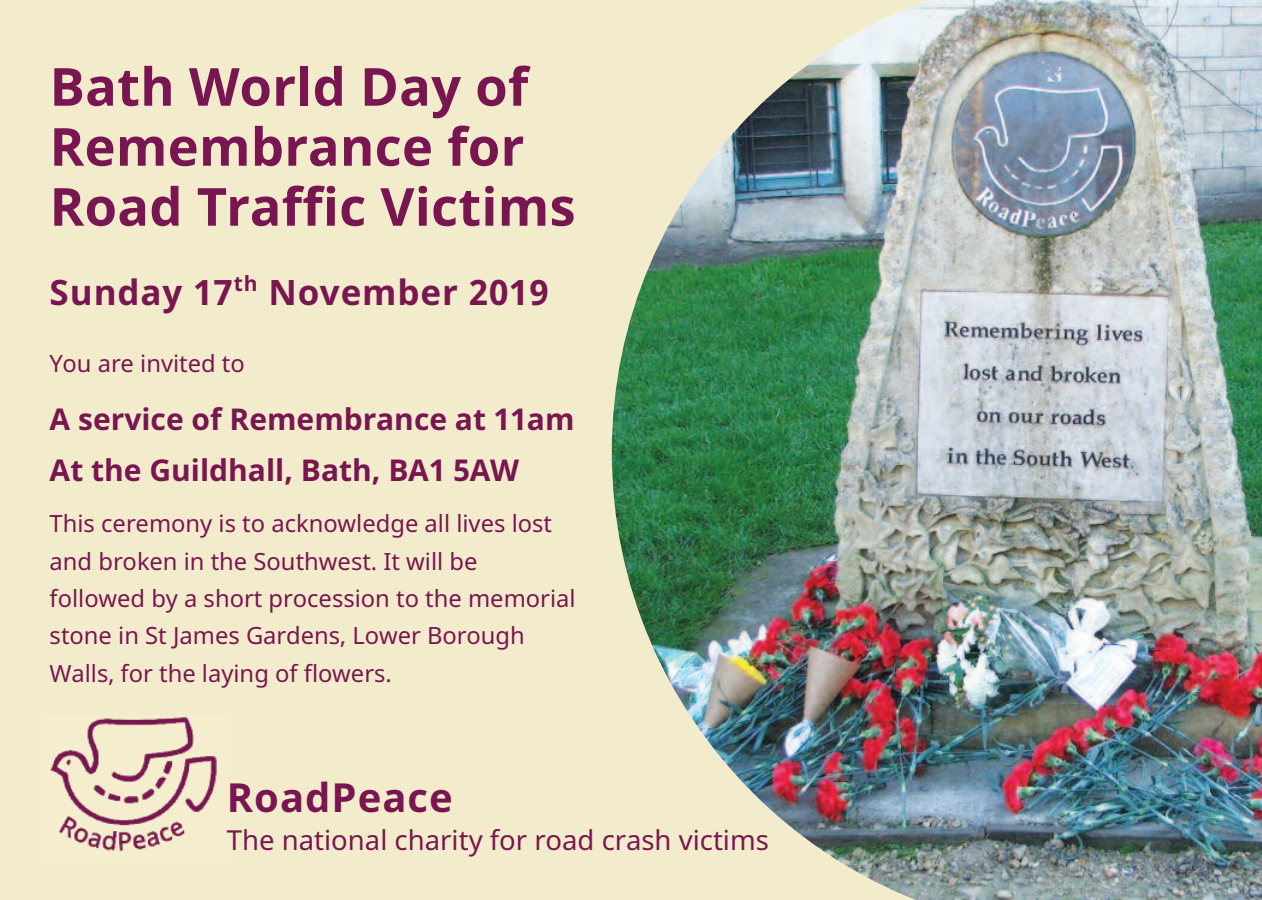
<style>
.page{position:relative;width:1262px;height:900px;background:#fff}
.page>*{position:absolute;margin:0;border:0;box-sizing:border-box;transform-origin:0 0}
.t1{font:700 52.5px/60px "Noto Sans";letter-spacing:.005em;color:#791651}
.t2{font:700 40px "Noto Sans";letter-spacing:.025em;color:#791651}
.t3{font:700 35px "Noto Sans";letter-spacing:.025em;color:#791651}
.t4{font:700 30px/51.8px "Noto Sans";color:#791651}
.t5{font:27.5px "Noto Sans";color:#791651}
.t6{font:23.75px/37.2px "Noto Sans";color:#791651}
</style>
<div class="page">
<div style="left:0;top:0;width:1261px;height:900px;background:#f2eccc"></div>
<img style="left:612px;top:0;width:649px;height:900px">
<img style="left:50px;top:717px;width:167px;height:135px">
<h1 class="t1" style="left:50px;top:58px;width:527px">Bath World Day of<br>Remembrance for<br>Road Traffic Victims</h1>
<h3 class="t3" style="left:50px;top:273px;width:500px">Sunday 17<sup>th</sup> November 2019</h3>
<p class="t6" style="left:50px;top:345px;width:197px">You are invited to</p>
<p class="t4" style="left:50px;top:394px;width:526px">A service of Remembrance at 11am<br>At the Guildhall, Bath, BA1 5AW</p>
<p class="t6" style="left:50px;top:505px;width:527px">This ceremony is to acknowledge all lives lost and broken in the Southwest. It will be followed by a short procession to the memorial stone in St James Gardens, Lower Borough Walls, for the laying of flowers.</p>
<h2 class="t2" style="left:227px;top:775px;width:227px">RoadPeace</h2>
<p class="t5" style="left:227px;top:824px;width:543px">The national charity for road crash victims</p>
</div>
